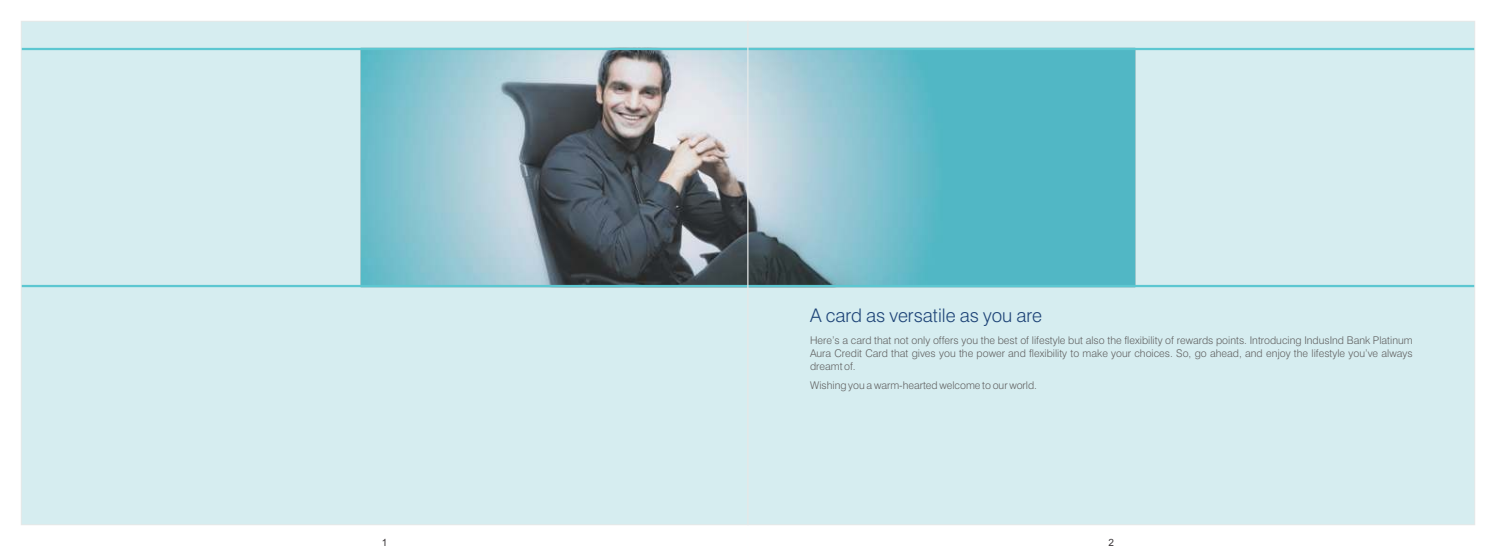
<style>
.page{position:relative;width:1496px;height:546px;background:#fff}
.page>*{position:absolute;margin:0;border:0;box-sizing:border-box;transform-origin:0 0}
.t1{font:300 18.75px "Swiss 721 BT";color:#1f4578}
.t2{font:300 10.62px/12.8px "Swiss 721 BT";color:#616161;text-align:justify}
.t3{font:10px "Arial";color:#383336}
</style>
<div class="page">
<div style="left:21px;top:21px;width:727px;height:503px;background:#d6edf0"></div>
<img style="left:361px;top:50px;width:385px;height:235px">
<hr style="left:21px;top:48px;width:727px;height:2px;background:#5cc7d1">
<hr style="left:21px;top:285px;width:727px;height:2px;background:#5cc7d1">
<div style="left:748px;top:21px;width:726px;height:503px;background:#d6edf0"></div>
<svg style="left:750px;top:50px;width:385px;height:235px;background:#6cb9c6"></svg>
<hr style="left:748px;top:48px;width:726px;height:2px;background:#5cc7d1">
<hr style="left:748px;top:285px;width:726px;height:2px;background:#5cc7d1">
<h1 class="t1" style="left:810px;top:308px;width:233px">A card as versatile as you are</h1>
<p class="t2" style="left:810px;top:335px;width:604px">Here’s a card that not only offers you the best of lifestyle but also the flexibility of rewards points. Introducing IndusInd Bank Platinum Aura Credit Card that gives you the power and flexibility to make your choices. So, go ahead, and enjoy the lifestyle you’ve always dreamt of.</p>
<p class="t2" style="left:810px;top:380px;width:228px">Wishing you a warm-hearted welcome to our world.</p>
<p class="t3" style="left:382px;top:538px;width:7px">1</p>
<p class="t3" style="left:1108px;top:538px;width:7px">2</p>
</div>
